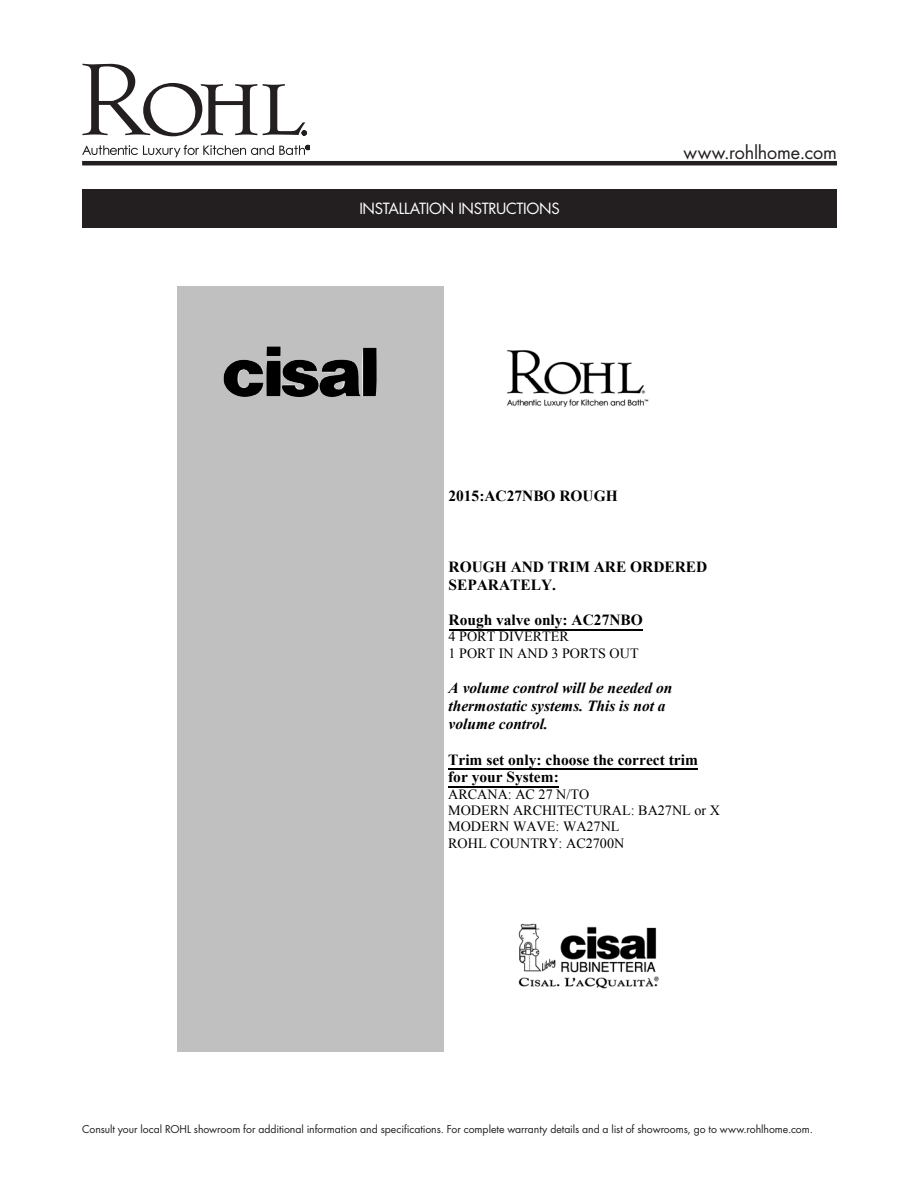
<style>
.page{position:relative;width:918px;height:1188px;background:#fff}
.page>*{position:absolute;margin:0;border:0;box-sizing:border-box;transform-origin:0 0}
.t1{font:18px "Futura";letter-spacing:-.005em;color:#231f20}
.t2{font:700 15.45px/17.7px "Times New Roman";color:#000}
.t3{font:italic 700 15.45px/17.7px "Times New Roman";color:#000}
.Product_Title_Bar{font:15px "Futura";letter-spacing:-.02em;color:#fff}
.t4{font:14.1px/16.4px "Times New Roman";color:#000}
.t5{font:10.5px "Futura";letter-spacing:-.005em;color:#231f20}
</style>
<div class="page">
<svg style="left:82px;top:64px;width:175px;height:72px"></svg>
<svg style="left:263px;top:84px;width:44px;height:51px"></svg>
<svg style="left:82px;top:145px;width:228px;height:12px"></svg>
<hr style="left:82px;top:161px;width:755px;height:4px;background:#231f20">
<div style="left:82px;top:189px;width:755px;height:38px;background:#231f20"></div>
<div style="left:178px;top:286px;width:266px;height:766px;background:#c0c0c0"></div>
<img style="left:518px;top:923px;width:141px;height:66px">
<hr style="left:449px;top:629px;width:194px;height:1px;background:#000">
<hr style="left:449px;top:786px;width:110px;height:1px;background:#000">
<hr style="left:449px;top:768px;width:249px;height:2px;background:#000">
<img style="left:223px;top:347px;width:154px;height:50px">
<img style="left:506px;top:350px;width:143px;height:58px">
<p class="Product_Title_Bar" style="left:359px;top:198px;width:202px">INSTALLATION INSTRUCTIONS</p>
<p class="t1" style="left:683px;top:140px;width:155px">www.rohlhome.com</p>
<p class="t2" style="left:449px;top:487px;width:171px">2015:AC27NBO ROUGH</p>
<p class="t2" style="left:449px;top:558px;width:260px">ROUGH AND TRIM ARE ORDERED<br>SEPARATELY.</p>
<p class="t2" style="left:449px;top:611px;width:196px">Rough valve only: AC27NBO</p>
<p class="t4" style="left:449px;top:628px;width:192px">4 PORT DIVERTER<br>1 PORT IN AND 3 PORTS OUT</p>
<p class="t3" style="left:449px;top:679px;width:225px">A volume control will be needed on thermostatic systems. This is not a volume control.</p>
<p class="t2" style="left:448px;top:750px;width:251px">Trim set only: choose the correct trim for your System:</p>
<p class="t4" style="left:448px;top:786px;width:273px">ARCANA: AC 27 N/TO<br>MODERN ARCHITECTURAL: BA27NL or X<br>MODERN WAVE: WA27NL<br>ROHL COUNTRY: AC2700N</p>
<p class="t5" style="left:82px;top:1121px;width:732px">Consult your local ROHL showroom for additional information and specifications. For complete warranty details and a list of showrooms, go to www.rohlhome.com.</p>
</div>
